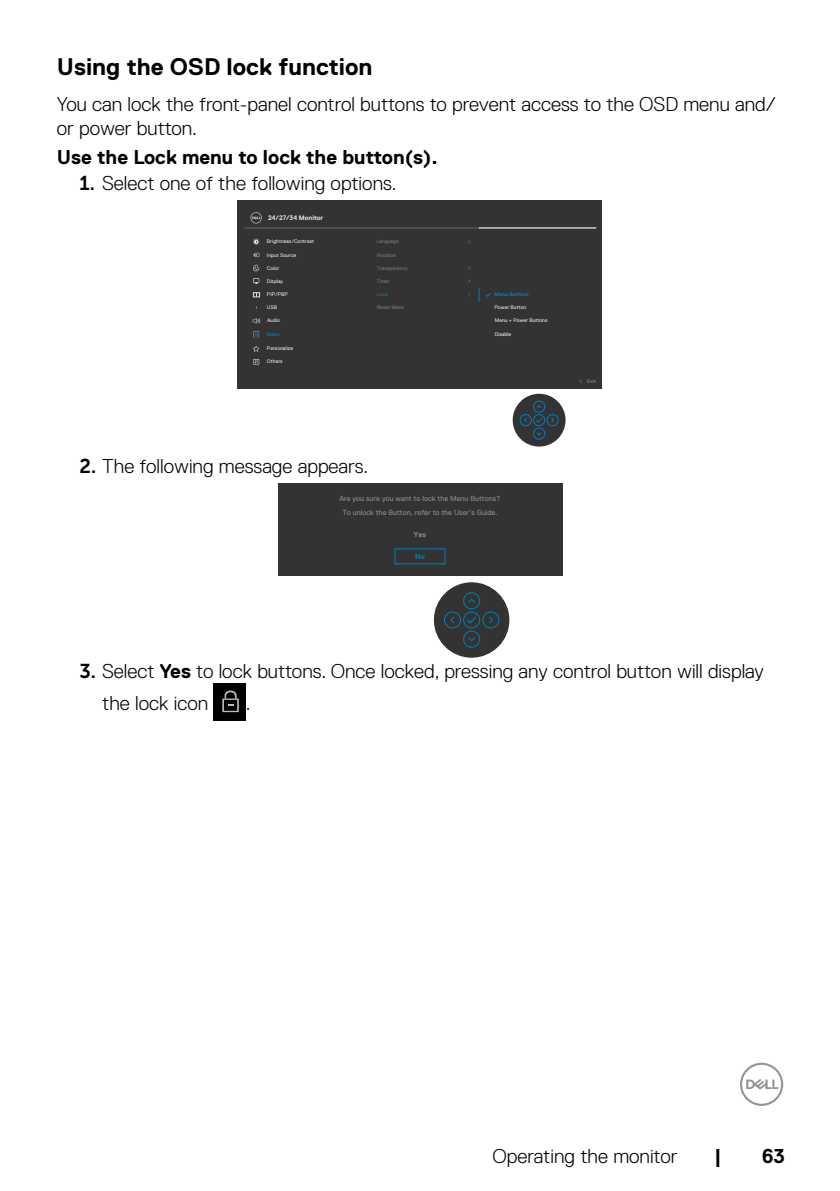
<style>
.page{position:relative;width:840px;height:1191px;background:#fff}
.page>*{position:absolute;margin:0;border:0;box-sizing:border-box;transform-origin:0 0}
.t1{font:700 24px "Dell Replica";color:#000}
.t2{font:300 20px/24px "Dell Replica";color:#000}
.t3{font:700 20px "Dell Replica";color:#000}
.t4{font:7.4px/14px "Dell Replica";color:#888;text-align:center}
.t5{font:700 7.4px "Dell Replica";color:#888}
.t6{font:700 7.4px "Dell Replica";color:#007db8}
.t7{font:700 6.6px "Dell Replica";color:#e4e4e4}
.t8{font:5.2px "Dell Replica";color:#e4e4e4}
.t9{font:5.2px "Dell Replica";color:#777}
.t10{font:700 5.2px "Dell Replica";color:#007db8}
.t11{font:5.2px "Dell Replica";color:#007db8}
.t12{font:5.2px "Dell Replica";color:#e3e3e3}
.t13{font:700 5.2px "Dell Replica";color:#777}
.s1{font-family:"Museo Sans For Dell 700";font-weight:400}
.s2{font-weight:700}
</style>
<div class="page">
<svg style="left:740px;top:1062px;width:42px;height:44px"></svg>
<div style="left:237px;top:201px;width:365px;height:188px;background:#333"></div>
<div style="left:512px;top:394px;width:53px;height:52px;background:#333;border-radius:50%"></div>
<div style="left:533px;top:414px;width:11px;height:12px;border:1px solid #007db8;border-radius:50%"></div>
<div style="left:533px;top:428px;width:11px;height:11px;border:1px solid #007db8;border-radius:50%"></div>
<div style="left:533px;top:401px;width:11px;height:11px;border:1px solid #007db8;border-radius:50%"></div>
<div style="left:519px;top:414px;width:12px;height:12px;border:1px solid #007db8;border-radius:50%"></div>
<div style="left:546px;top:414px;width:12px;height:12px;border:1px solid #007db8;border-radius:50%"></div>
<svg style="left:534px;top:417px;width:9px;height:6px"></svg>
<svg style="left:478px;top:288px;width:1px;height:14px"></svg>
<hr style="left:244px;top:228px;width:352px;height:1px;background:#666">
<hr style="left:478px;top:228px;width:118px;height:1px;background:#fff">
<svg style="left:250px;top:212px;width:11px;height:11px"></svg>
<svg style="left:253px;top:253px;width:6px;height:4px"></svg>
<svg style="left:253px;top:264px;width:6px;height:7px"></svg>
<svg style="left:253px;top:238px;width:6px;height:7px"></svg>
<svg style="left:253px;top:278px;width:6px;height:6px"></svg>
<svg style="left:253px;top:292px;width:7px;height:5px"></svg>
<svg style="left:253px;top:346px;width:6px;height:6px"></svg>
<svg style="left:253px;top:359px;width:6px;height:5px"></svg>
<svg style="left:253px;top:331px;width:6px;height:6px"></svg>
<svg style="left:252px;top:318px;width:8px;height:5px"></svg>
<div style="left:278px;top:483px;width:284px;height:93px;background:#333"></div>
<div style="left:394px;top:548px;width:51px;height:16px;border:1px solid #007db8"></div>
<div style="left:433px;top:582px;width:76px;height:75px;background:#333;border-radius:50%"></div>
<div style="left:463px;top:611px;width:17px;height:17px;border:1px solid #007db8;border-radius:50%"></div>
<div style="left:463px;top:631px;width:17px;height:16px;border:1px solid #007db8;border-radius:50%"></div>
<div style="left:463px;top:592px;width:17px;height:17px;border:1px solid #007db8;border-radius:50%"></div>
<div style="left:444px;top:611px;width:16px;height:17px;border:1px solid #007db8;border-radius:50%"></div>
<div style="left:482px;top:611px;width:17px;height:17px;border:1px solid #007db8;border-radius:50%"></div>
<svg style="left:468px;top:637px;width:7px;height:5px"></svg>
<svg style="left:468px;top:598px;width:7px;height:5px"></svg>
<svg style="left:489px;top:616px;width:4px;height:8px"></svg>
<svg style="left:450px;top:616px;width:4px;height:8px"></svg>
<svg style="left:465px;top:615px;width:11px;height:9px"></svg>
<div style="left:213px;top:683px;width:33px;height:37px;background:#000"></div>
<svg style="left:222px;top:690px;width:17px;height:22px"></svg>
<p class="t1" style="left:57px;top:54px;width:317px">Using the OSD lock function</p>
<p class="t2" style="left:57px;top:92px;width:720px">You can lock the front-panel control buttons to prevent access to the OSD menu and/ or power button.</p>
<p class="t3" style="left:57px;top:146px;width:382px">Use the Lock menu to lock the button(s).</p>
<p class="t2" style="left:79px;top:171px;width:318px"><span class="s1">1.</span> Select one of the following options.</p>
<p class="t7" style="left:268px;top:214px;width:57px">24/27/34 Monitor</p>
<p class="t8" style="left:267px;top:252px;width:31px">Input Source</p>
<p class="t8" style="left:267px;top:265px;width:14px">Color</p>
<p class="t8" style="left:267px;top:239px;width:49px">Brightness/Contrast</p>
<p class="t8" style="left:267px;top:278px;width:18px">Display</p>
<p class="t8" style="left:267px;top:292px;width:22px">PIP/PBP</p>
<p class="t12" style="left:267px;top:304px;width:12px">USB</p>
<p class="t12" style="left:267px;top:318px;width:14px">Audio</p>
<p class="t11" style="left:267px;top:331px;width:14px">Menu</p>
<p class="t8" style="left:267px;top:346px;width:28px">Personalize</p>
<p class="t8" style="left:267px;top:359px;width:17px">Others</p>
<p class="t9" style="left:376px;top:239px;width:23px">Language</p>
<p class="t9" style="left:376px;top:252px;width:21px">Rotation</p>
<p class="t9" style="left:376px;top:265px;width:33px">Transparency</p>
<p class="t9" style="left:376px;top:278px;width:15px">Timer</p>
<p class="t11" style="left:376px;top:292px;width:12px">Lock</p>
<p class="t10" style="left:494px;top:292px;width:36px">Menu Buttons</p>
<p class="t9" style="left:376px;top:304px;width:29px">Reset Menu</p>
<p class="t8" style="left:494px;top:304px;width:33px">Power Button</p>
<p class="t8" style="left:494px;top:318px;width:54px">Menu + Power Buttons</p>
<p class="t8" style="left:494px;top:331px;width:18px">Disable</p>
<p class="t2" style="left:79px;top:454px;width:290px"><span class="s1">2.</span> The following message appears.</p>
<p class="t4" style="left:339px;top:491px;width:163px">Are you sure you want to lock the Menu Buttons?<br>To unlock the Button, refer to the User’s Guide.</p>
<p class="t5" style="left:413px;top:530px;width:14px">Yes</p>
<p class="t6" style="left:415px;top:552px;width:11px">No</p>
<p class="t13" style="left:586px;top:378px;width:11px">Exit</p>
<p class="t2" style="left:102px;top:655px;width:662px;line-height:32px;text-indent:-23px"><span class="s1">3.</span> Select <span class="s2">Yes</span> to lock buttons. Once locked, pressing any control button will display the lock icon</p>
<p class="t2" style="left:246px;top:691px;width:6px">.</p>
<p class="t2" style="left:492px;top:1143px;width:186px">Operating the monitor</p>
<p class="t3" style="left:713px;top:1144px;width:9px">|</p>
<p class="t3" style="left:761px;top:1144px;width:25px">63</p>
</div>
